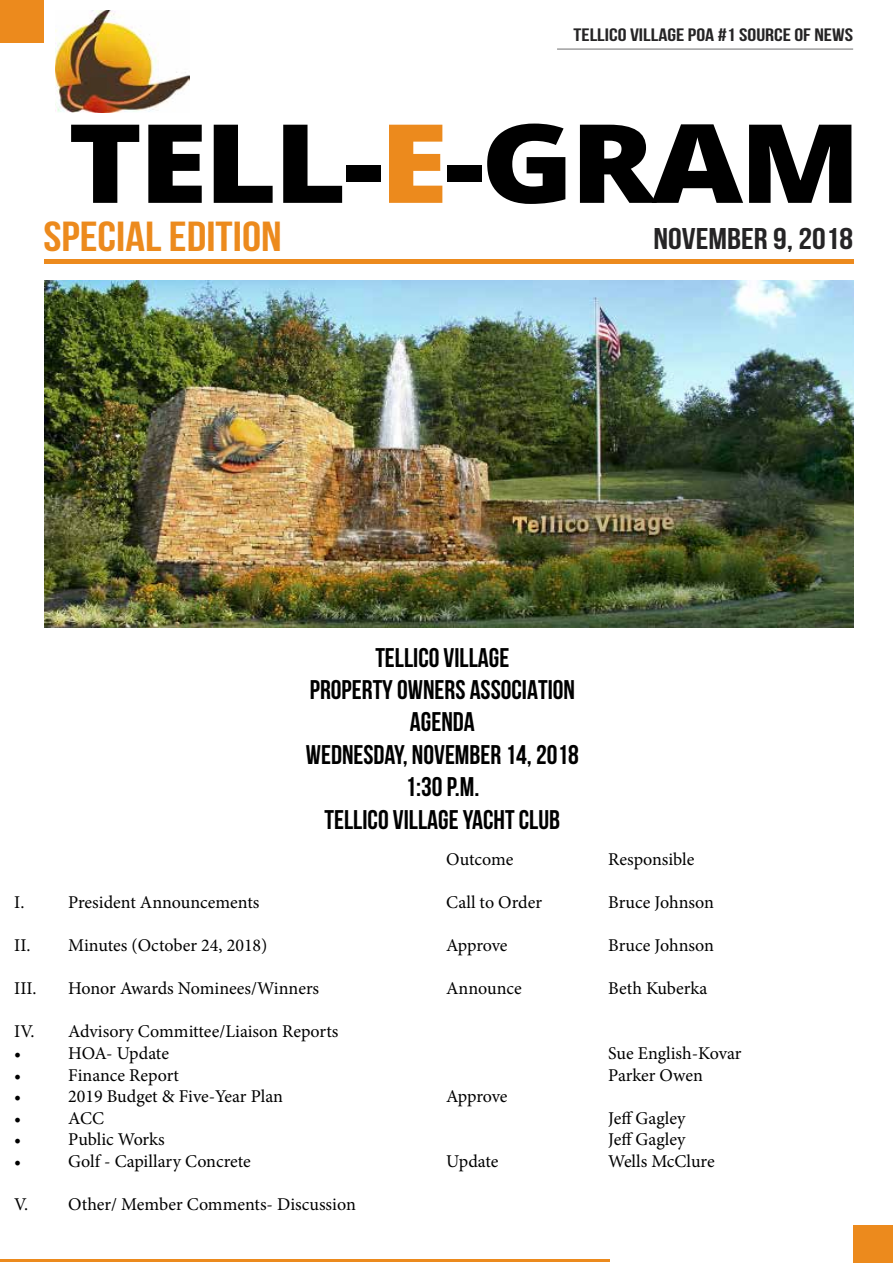
<style>
.page{position:relative;width:893px;height:1263px;background:#fff}
.page>*{position:absolute;margin:0;border:0;box-sizing:border-box;transform-origin:0 0}
.t1{font:800 109.5px "Open Sans";letter-spacing:-.03em;color:#000;scale:1.15 1}
.t2{font:700 42px "Bebas Neue";color:#ec8a1d;scale:1.15 1}
.t3{font:700 30px "Bebas Neue";color:#252425;scale:1.15 1}
.t4{font:700 27px/32.4px "Bebas Neue";color:#000;text-align:center}
.t5{font:18px/21.6px "Minion Pro";color:#000}
.t6{font:700 18px "Bebas Neue";color:#252425;scale:1.24 1}
.s1{color:#ec8a1d}
</style>
<div class="page">
<div style="left:44px;top:259px;width:809px;height:5px;background:#ec8a1d"></div>
<hr style="left:0;top:1259px;width:609px;height:3px;background:#ec8a1d">
<div style="left:853px;top:1226px;width:40px;height:37px;background:#ec8a1d"></div>
<img style="left:44px;top:281px;width:809px;height:346px">
<div style="left:0;top:0;width:44px;height:43px;background:#ec8a1d"></div>
<hr style="left:557px;top:49px;width:296px;height:1px;background:#6f6f70">
<img style="left:55px;top:11px;width:134px;height:102px">
<p class="t6" style="left:574px;top:25px;width:227px">TELLICO VILLAGE POA #1 SOURCE OF NEWS</p>
<h1 class="t1" style="left:68px;top:80px;width:691px">TELL-<span class="s1">E</span>-GRAM</h1>
<h2 class="t2" style="left:44px;top:213px;width:209px">SPECIAL EDITION</h2>
<h3 class="t3" style="left:653px;top:222px;width:175px">NOVEMBER 9, 2018</h3>
<h3 class="t4" style="left:306px;top:641px;width:274px">TELLICO VILLAGE<br>PROPERTY OWNERS ASSOCIATION<br>AGENDA<br>WEDNESDAY, NOVEMBER 14, 2018<br>1:30 P.M.<br>TELLICO VILLAGE YACHT CLUB</h3>
<p class="t5" style="left:446px;top:848px;width:69px">Outcome</p>
<p class="t5" style="left:608px;top:848px;width:88px">Responsible</p>
<p class="t5" style="left:14px;top:891px;width:12px">I.</p>
<p class="t5" style="left:68px;top:891px;width:193px">President Announcements</p>
<p class="t5" style="left:446px;top:891px;width:97px">Call to Order</p>
<p class="t5" style="left:608px;top:891px;width:107px">Bruce Johnson</p>
<p class="t5" style="left:14px;top:934px;width:255px">II. Minutes (October 24, 2018)</p>
<p class="t5" style="left:446px;top:934px;width:63px">Approve</p>
<p class="t5" style="left:608px;top:934px;width:107px">Bruce Johnson</p>
<p class="t5" style="left:14px;top:978px;width:24px">III.</p>
<p class="t5" style="left:68px;top:978px;width:252px">Honor Awards Nominees/Winners</p>
<p class="t5" style="left:446px;top:978px;width:77px">Announce</p>
<p class="t5" style="left:608px;top:978px;width:101px">Beth Kuberka</p>
<p class="t5" style="left:14px;top:1021px;width:326px">IV. Advisory Committee/Liaison Reports •</p>
<p class="t5" style="left:68px;top:1042px;width:102px">HOA- Update</p>
<p class="t5" style="left:608px;top:1042px;width:135px">Sue English-Kovar</p>
<p class="t5" style="left:14px;top:1064px;width:9px">•</p>
<p class="t5" style="left:68px;top:1064px;width:112px">Finance Report</p>
<p class="t5" style="left:608px;top:1064px;width:96px">Parker Owen</p>
<p class="t5" style="left:14px;top:1086px;width:9px">•</p>
<p class="t5" style="left:68px;top:1086px;width:216px">2019 Budget &amp; Five-Year Plan</p>
<p class="t5" style="left:446px;top:1086px;width:63px">Approve</p>
<p class="t5" style="left:14px;top:1107px;width:9px">•</p>
<p class="t5" style="left:68px;top:1107px;width:37px">ACC</p>
<p class="t5" style="left:608px;top:1107px;width:79px">Jeff Gagley</p>
<p class="t5" style="left:14px;top:1129px;width:9px">•</p>
<p class="t5" style="left:68px;top:1129px;width:98px">Public Works</p>
<p class="t5" style="left:608px;top:1129px;width:79px">Jeff Gagley</p>
<p class="t5" style="left:14px;top:1150px;width:9px">•</p>
<p class="t5" style="left:68px;top:1150px;width:184px">Golf - Capillary Concrete</p>
<p class="t5" style="left:446px;top:1150px;width:54px">Update</p>
<p class="t5" style="left:608px;top:1150px;width:108px">Wells McClure</p>
<p class="t5" style="left:14px;top:1194px;width:343px">V. Other/ Member Comments- Discussion</p>
</div>
